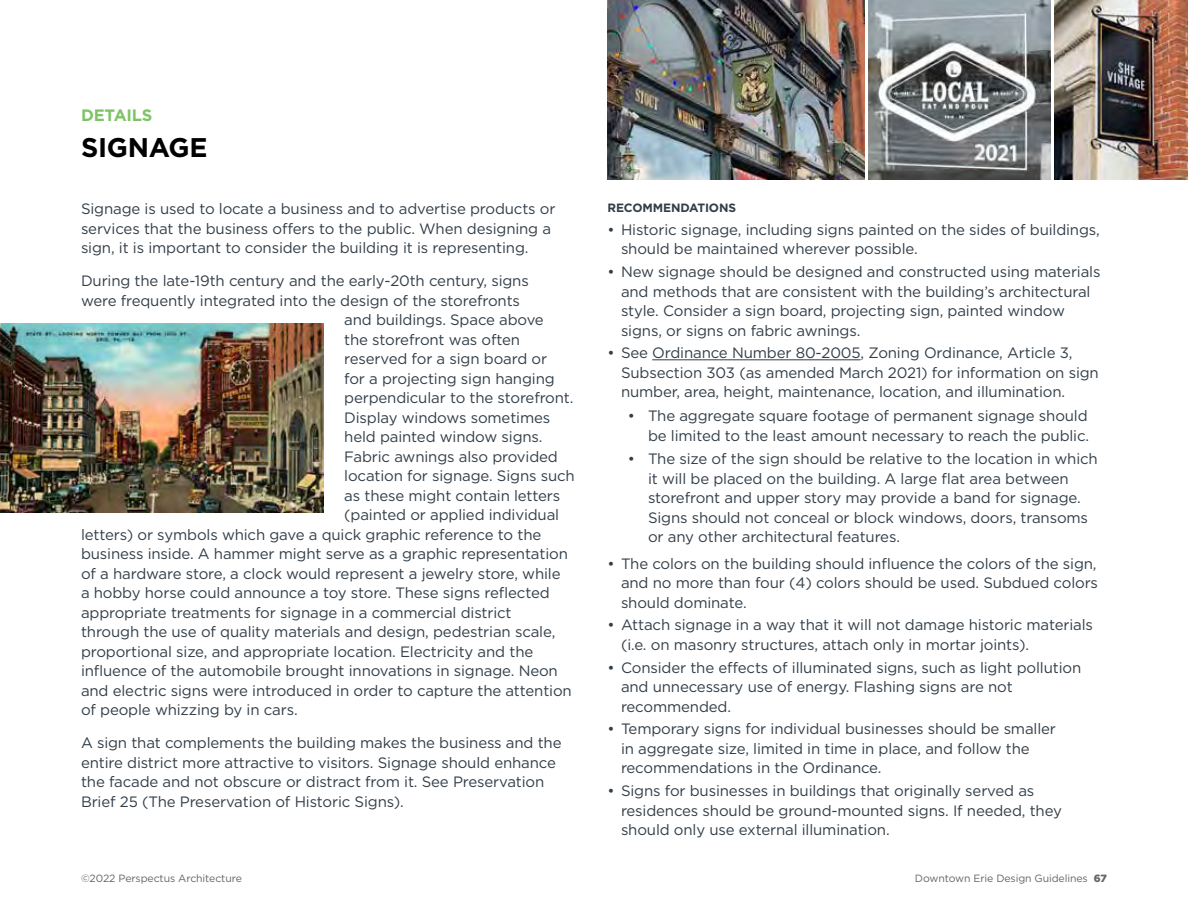
<style>
.page{position:relative;width:1188px;height:918px;background:#fff}
.page>*{position:absolute;margin:0;border:0;box-sizing:border-box;transform-origin:0 0}
.t1{font:700 27px "Gotham";letter-spacing:-.01em;color:#000}
.t2{font:700 16.5px "Gotham";letter-spacing:-.01em;color:#7ec466}
.t3{font:15px/19.5px "Gotham";letter-spacing:-.01em;color:#323e48}
.t4{font:700 12px "Gotham";letter-spacing:-.01em;color:#323e48}
.t5{font:10.5px "Gotham";letter-spacing:-.01em;color:#636569}
.s1{font-weight:900}
</style>
<div class="page">
<hr style="left:652px;top:359px;width:209px;height:1px;background:#323e48">
<img style="left:869px;top:0;width:181px;height:179px">
<img style="left:608px;top:0;width:256px;height:179px">
<img style="left:0;top:323px;width:324px;height:189px">
<img style="left:1055px;top:0;width:133px;height:179px">
<p class="t2" style="left:81px;top:104px;width:73px">DETAILS</p>
<h1 class="t1" style="left:81px;top:129px;width:128px">SIGNAGE</h1>
<p class="t3" style="left:81px;top:199px;width:476px">Signage is used to locate a business and to advertise products or services that the business offers to the public. When designing a sign, it is important to consider the building it is representing.</p>
<p class="t3" style="left:81px;top:271px;width:449px">During the late-19th century and the early-20th century, signs</p>
<p class="t3" style="left:81px;top:291px;width:441px">were frequently integrated into the design of the storefronts</p>
<p class="t3" style="left:344px;top:310px;width:201px">and buildings. Space above</p>
<p class="t3" style="left:344px;top:330px;width:177px">the storefront was often</p>
<p class="t3" style="left:344px;top:349px;width:204px">reserved for a sign board or</p>
<p class="t3" style="left:344px;top:369px;width:212px">for a projecting sign hanging</p>
<p class="t3" style="left:344px;top:388px;width:231px">perpendicular to the storefront.</p>
<p class="t3" style="left:344px;top:408px;width:208px">Display windows sometimes</p>
<p class="t3" style="left:344px;top:427px;width:200px">held painted window signs.</p>
<p class="t3" style="left:344px;top:447px;width:215px">Fabric awnings also provided</p>
<p class="t3" style="left:344px;top:466px;width:232px">location for signage. Signs such</p>
<p class="t3" style="left:344px;top:486px;width:218px">as these might contain letters</p>
<p class="t3" style="left:344px;top:505px;width:216px">(painted or applied individual</p>
<p class="t3" style="left:81px;top:525px;width:462px">letters) or symbols which gave a quick graphic reference to the</p>
<p class="t3" style="left:81px;top:544px;width:488px">business inside. A hammer might serve as a graphic representation</p>
<p class="t3" style="left:81px;top:564px;width:481px">of a hardware store, a clock would represent a jewelry store, while</p>
<p class="t3" style="left:81px;top:583px;width:470px">a hobby horse could announce a toy store. These signs reflected</p>
<p class="t3" style="left:81px;top:603px;width:432px">appropriate treatments for signage in a commercial district</p>
<p class="t3" style="left:81px;top:622px;width:476px">through the use of quality materials and design, pedestrian scale,</p>
<p class="t3" style="left:81px;top:642px;width:454px">proportional size, and appropriate location. Electricity and the</p>
<p class="t3" style="left:81px;top:661px;width:478px">influence of the automobile brought innovations in signage. Neon</p>
<p class="t3" style="left:81px;top:681px;width:492px">and electric signs were introduced in order to capture the attention</p>
<p class="t3" style="left:81px;top:700px;width:218px">of people whizzing by in cars.</p>
<p class="t3" style="left:81px;top:733px;width:482px">A sign that complements the building makes the business and the entire district more attractive to visitors. Signage should enhance the facade and not obscure or distract from it. See Preservation Brief 25 (The Preservation of Historic Signs).</p>
<p class="t4" style="left:608px;top:200px;width:130px">RECOMMENDATIONS</p>
<p class="t3" style="left:621px;top:219px;width:480px;text-indent:-14px">• Historic signage, including signs painted on the sides of buildings, should be maintained wherever possible.</p>
<p class="t3" style="left:621px;top:262px;width:481px;text-indent:-14px">• New signage should be designed and constructed using materials and methods that are consistent with the building’s architectural style. Consider a sign board, projecting sign, painted window signs, or signs on fabric awnings.</p>
<p class="t3" style="left:621px;top:343px;width:479px;text-indent:-14px">• See Ordinance Number 80-2005, Zoning Ordinance, Article 3,<br>Subsection 303 (as amended March 2021) for information on sign number, area, height, maintenance, location, and illumination.</p>
<p class="t3" style="left:628px;top:406px;width:463px;text-align:right">• The aggregate square footage of permanent signage should be limited to the least amount necessary to reach the public.</p>
<p class="t3" style="left:648px;top:449px;width:451px;text-indent:-20px">• The size of the sign should be relative to the location in which it will be placed on the building. A large flat area between storefront and upper story may provide a band for signage.<br>Signs should not conceal or block windows, doors, transoms or any other architectural features.</p>
<p class="t3" style="left:621px;top:553px;width:479px;text-align:justify;text-indent:-14px">• The colors on the building should influence the colors of the sign, and no more than four (4) colors should be used. Subdued colors should dominate.</p>
<p class="t3" style="left:621px;top:615px;width:474px;text-indent:-13px">• Attach signage in a way that it will not damage historic materials (i.e. on masonry structures, attach only in mortar joints).</p>
<p class="t3" style="left:621px;top:657px;width:462px;text-indent:-14px">• Consider the effects of illuminated signs, such as light pollution and unnecessary use of energy. Flashing signs are not recommended.</p>
<p class="t3" style="left:621px;top:719px;width:436px;text-indent:-14px">• Temporary signs for individual businesses should be smaller in aggregate size, limited in time in place, and follow the recommendations in the Ordinance.</p>
<p class="t3" style="left:621px;top:781px;width:442px;text-indent:-14px">• Signs for businesses in buildings that originally served as residences should be ground-mounted signs. If needed, they should only use external illumination.</p>
<p class="t5" style="left:81px;top:871px;width:162px">©2022 Perspectus Architecture</p>
<p class="t5" style="left:915px;top:871px;width:194px">Downtown Erie Design Guidelines <span class="s1">67</span></p>
</div>
